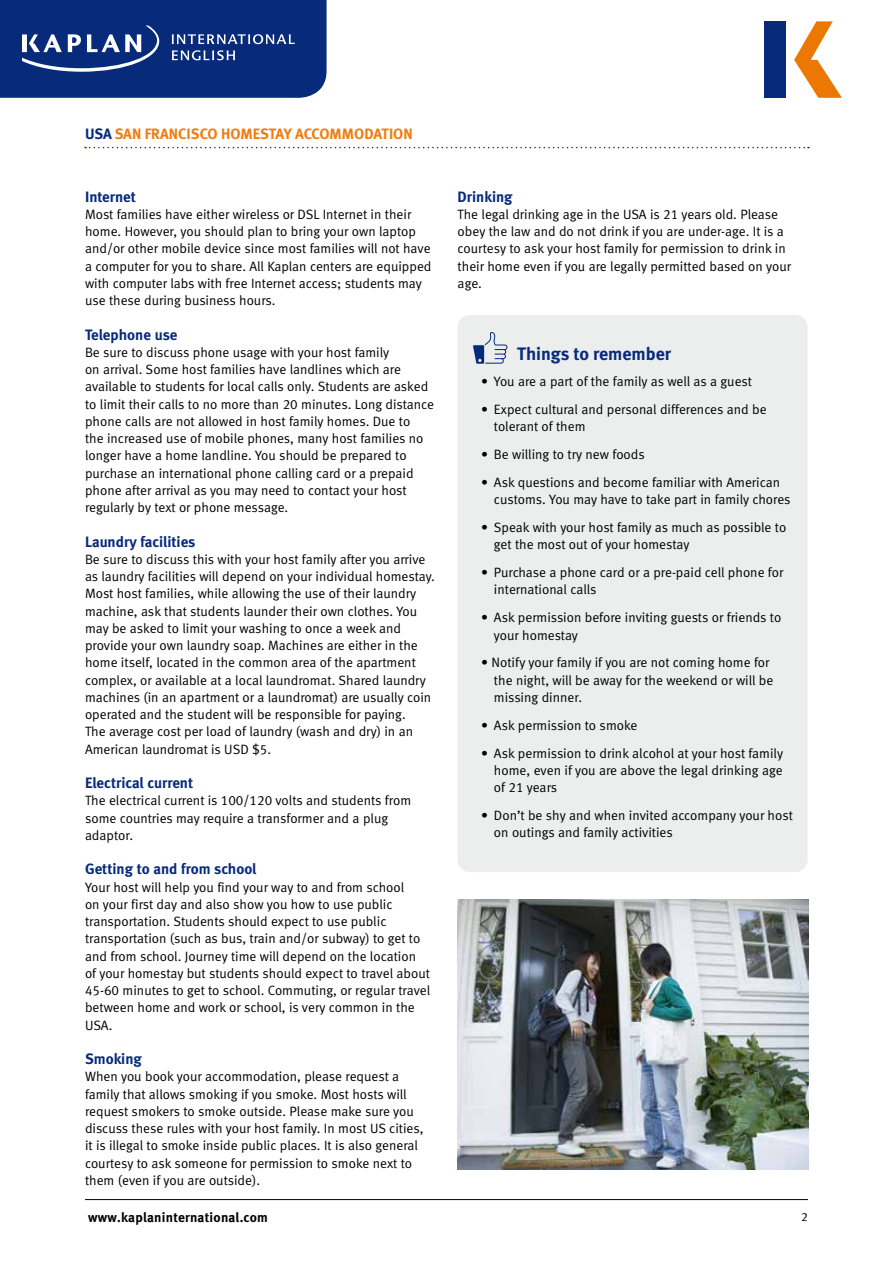
<style>
.page{position:relative;width:893px;height:1263px;background:#fff}
.page>*{position:absolute;margin:0;border:0;box-sizing:border-box;transform-origin:0 0}
.t1{font:18px "Meta Bold LF";color:#072b7a}
.t2{font:15px "Meta Bold LF";color:#072b7a}
.t3{font:15px "Meta Bold LF";color:#ee7d11}
.t4{font:13.5px/17.2px "Meta Normal LF";color:#000}
.t5{font:13.5px "Meta Bold LF";letter-spacing:.02em;color:#000}
.t6{font:12px "Meta Normal LF";color:#000}
.s1{color:#072b7a}
</style>
<div class="page">
<hr style="left:85px;top:1199px;width:723px;height:1px;background:#000">
<div style="left:764px;top:21px;width:21px;height:77px;background:#072b7a"></div>
<svg style="left:794px;top:21px;width:48px;height:77px"></svg>
<svg style="left:0;top:0;width:327px;height:98px;background:#183983"></svg>
<svg style="left:85px;top:147px;width:724px;height:1px"></svg>
<div style="left:457px;top:315px;width:351px;height:557px;background:#eceded;border-radius:13px"></div>
<svg style="left:473px;top:332px;width:34px;height:32px"></svg>
<img style="left:458px;top:899px;width:351px;height:270px">
<p class="t3" style="left:85px;top:125px;width:329px"><span class="s1">USA</span> SAN FRANCISCO HOMESTAY ACCOMMODATION</p>
<p class="t2" style="left:85px;top:187px;width:52px">Internet</p>
<p class="t4" style="left:85px;top:205px;width:348px">Most families have either wireless or DSL Internet in their home. However, you should plan to bring your own laptop and/or other mobile device since most families will not have a computer for you to share. All Kaplan centers are equipped with computer labs with free Internet access; students may use these during business hours.</p>
<p class="t2" style="left:85px;top:325px;width:94px">Telephone use</p>
<p class="t4" style="left:85px;top:343px;width:351px">Be sure to discuss phone usage with your host family<br>on arrival. Some host families have landlines which are available to students for local calls only. Students are asked to limit their calls to no more than 20 minutes. Long distance phone calls are not allowed in host family homes. Due to<br>the increased use of mobile phones, many host families no longer have a home landline. You should be prepared to purchase an international phone calling card or a prepaid phone after arrival as you may need to contact your host regularly by text or phone message.</p>
<p class="t2" style="left:85px;top:532px;width:112px">Laundry facilities</p>
<p class="t4" style="left:85px;top:550px;width:351px">Be sure to discuss this with your host family after you arrive as laundry facilities will depend on your individual homestay.<br>Most host families, while allowing the use of their laundry machine, ask that students launder their own clothes. You may be asked to limit your washing to once a week and provide your own laundry soap. Machines are either in the home itself, located in the common area of the apartment complex, or available at a local laundromat. Shared laundry machines (in an apartment or a laundromat) are usually coin operated and the student will be responsible for paying.<br>The average cost per load of laundry (wash and dry) in an American laundromat is USD $5.</p>
<p class="t2" style="left:85px;top:774px;width:110px">Electrical current</p>
<p class="t4" style="left:85px;top:792px;width:328px">The electrical current is 100/120 volts and students from some countries may require a transformer and a plug adaptor.</p>
<p class="t2" style="left:85px;top:860px;width:173px">Getting to and from school</p>
<p class="t4" style="left:85px;top:878px;width:347px">Your host will help you find your way to and from school<br>on your first day and also show you how to use public transportation. Students should expect to use public transportation (such as bus, train and/or subway) to get to and from school. Journey time will depend on the location of your homestay but students should expect to travel about 45-60 minutes to get to school. Commuting, or regular travel between home and work or school, is very common in the USA.</p>
<p class="t2" style="left:85px;top:1050px;width:58px">Smoking</p>
<p class="t4" style="left:85px;top:1068px;width:340px">When you book your accommodation, please request a family that allows smoking if you smoke. Most hosts will request smokers to smoke outside. Please make sure you discuss these rules with your host family. In most US cities, it is illegal to smoke inside public places. It is also general courtesy to ask someone for permission to smoke next to them (even if you are outside).</p>
<p class="t2" style="left:458px;top:187px;width:56px">Drinking</p>
<p class="t4" style="left:458px;top:205px;width:335px">The legal drinking age in the USA is 21 years old. Please obey the law and do not drink if you are under-age. It is a courtesy to ask your host family for permission to drink in their home even if you are legally permitted based on your age.</p>
<h1 class="t1" style="left:517px;top:343px;width:155px">Things to remember</h1>
<p class="t4" style="left:481px;top:372px;width:272px">• You are a part of the family as well as a guest</p>
<p class="t4" style="left:494px;top:400px;width:274px;text-indent:-13px">• Expect cultural and personal differences and be tolerant of them</p>
<p class="t4" style="left:481px;top:445px;width:165px">• Be willing to try new foods</p>
<p class="t4" style="left:494px;top:473px;width:298px;text-indent:-13px">• Ask questions and become familiar with American customs. You may have to take part in family chores</p>
<p class="t4" style="left:494px;top:518px;width:294px;text-indent:-13px">• Speak with your host family as much as possible to get the most out of your homestay</p>
<p class="t4" style="left:494px;top:564px;width:291px;text-indent:-13px">• Purchase a phone card or a pre-paid cell phone for international calls</p>
<p class="t4" style="left:494px;top:609px;width:289px;text-indent:-13px">• Ask permission before inviting guests or friends to your homestay</p>
<p class="t4" style="left:494px;top:654px;width:281px;text-indent:-13px">• Notify your family if you are not coming home for the night, will be away for the weekend or will be missing dinner.</p>
<p class="t4" style="left:481px;top:716px;width:158px">• Ask permission to smoke</p>
<p class="t4" style="left:494px;top:744px;width:291px;text-align:justify;text-indent:-13px">• Ask permission to drink alcohol at your host family home, even if you are above the legal drinking age of 21 years</p>
<p class="t4" style="left:494px;top:806px;width:300px;text-indent:-13px">• Don’t be shy and when invited accompany your host on outings and family activities</p>
<p class="t5" style="left:88px;top:1210px;width:181px">www.kaplaninternational.com</p>
<p class="t6" style="left:801px;top:1210px;width:8px">2</p>
</div>
